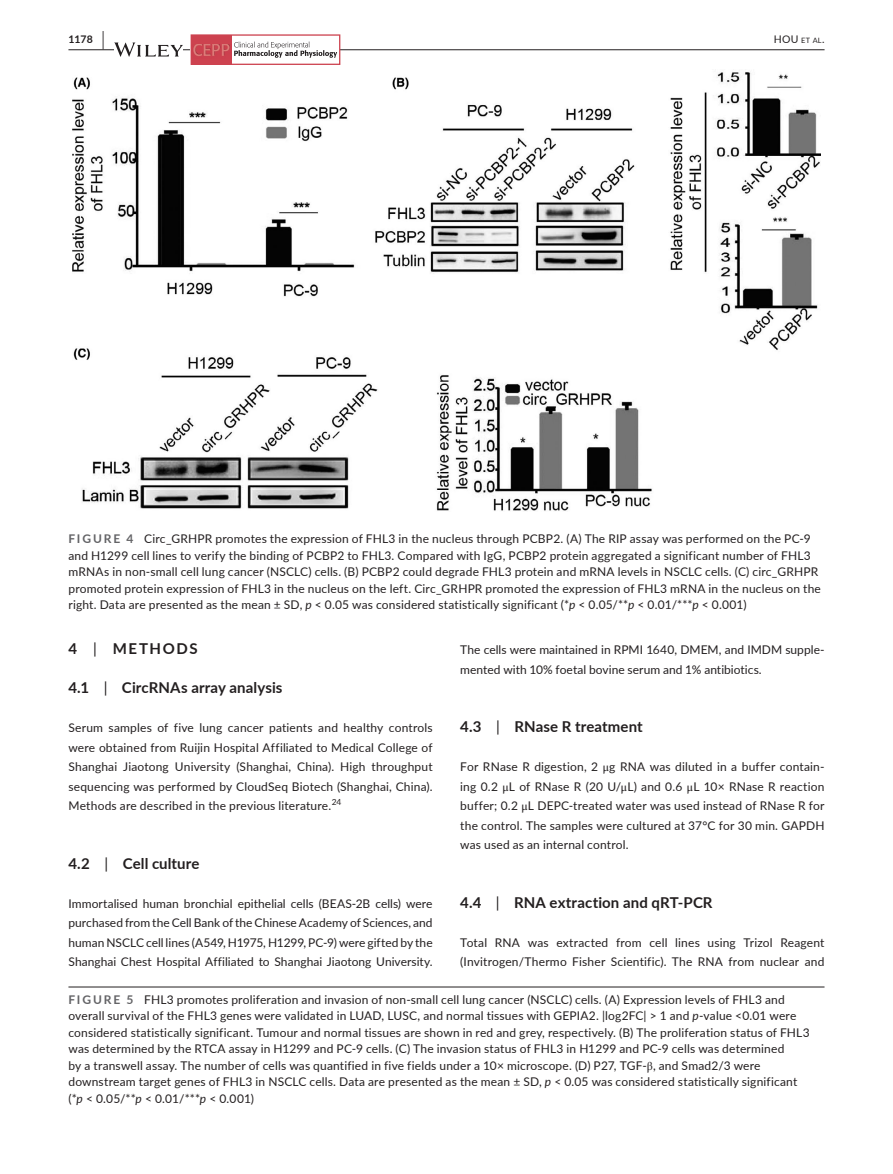
<style>
.page{position:relative;width:893px;height:1174px;background:#fff}
.page>*{position:absolute;margin:0;border:0;box-sizing:border-box;transform-origin:0 0}
.t1{font:700 15px "Lato";letter-spacing:.01em;color:#231f20}
.t2{font:700 15px "Lato";letter-spacing:.11em;color:#231f20}
.t3{font:12px/19.5px "Lato";letter-spacing:.015em;color:#231f20}
.t4{font:10.5px "Lato";color:#231f20}
.t5{font:700 10.5px "Lato";color:#231f20}
.s1{font-size:19.5px}
.s2{font-size:7.35px}
.s3{font-weight:700;color:#636366}
.s4{font-style:italic}
.s5{font-weight:400}
.s6{font-family:"STIX"}
</style>
<div class="page">
<hr style="left:68px;top:49px;width:756px;height:1px;background:#231f20">
<svg style="left:114px;top:42px;width:69px;height:15px"></svg>
<svg style="left:191px;top:34px;width:149px;height:31px"></svg>
<img style="left:72px;top:72px;width:749px;height:439px">
<hr style="left:68px;top:986px;width:756px;height:1px;background:#231f20">
<p class="t5" style="left:68px;top:31px;width:37px">1178 <span class="s1">|</span></p>
<p class="t4" style="left:774px;top:31px;width:52px">HOU <span class="s2">et al</span>.</p>
<p class="t3" style="left:68px;top:530px;width:754px;line-height:16.5px"><span class="s3">FIGURE 4</span> Circ_GRHPR promotes the expression of FHL3 in the nucleus through PCBP2. (A) The RIP assay was performed on the PC-9 and H1299 cell lines to verify the binding of PCBP2 to FHL3. Compared with IgG, PCBP2 protein aggregated a significant number of FHL3 mRNAs in non-small cell lung cancer (NSCLC) cells. (B) PCBP2 could degrade FHL3 protein and mRNA levels in NSCLC cells. (C) circ_GRHPR promoted protein expression of FHL3 in the nucleus on the left. Circ_GRHPR promoted the expression of FHL3 mRNA in the nucleus on the right. Data are presented as the mean ± SD, <span class="s4">p</span> &lt; 0.05 was considered statistically significant (*<span class="s4">p</span> &lt; 0.05/**<span class="s4">p</span> &lt; 0.01/***<span class="s4">p</span> &lt; 0.001)</p>
<p class="t2" style="left:68px;top:638px;width:131px">4 <span class="s5">|</span> METHODS</p>
<p class="t1" style="left:68px;top:677px;width:216px">4.1 <span class="s5">|</span> CircRNAs array analysis</p>
<p class="t3" style="left:68px;top:717px;width:366px;text-align:justify">Serum samples of five lung cancer patients and healthy controls were obtained from Ruijin Hospital Affiliated to Medical College of Shanghai Jiaotong University (Shanghai, China). High throughput sequencing was performed by CloudSeq Biotech (Shanghai, China).<br>Methods are described in the previous literature.<sup>24</sup></p>
<p class="t1" style="left:68px;top:852px;width:133px">4.2 <span class="s5">|</span> Cell culture</p>
<p class="t3" style="left:68px;top:893px;width:366px;text-align:justify">Immortalised human bronchial epithelial cells (BEAS-2B cells) were purchased from the Cell Bank of the Chinese Academy of Sciences, and human NSCLC cell lines (A549, H1975, H1299, PC-9) were gifted by the Shanghai Chest Hospital Affiliated to Shanghai Jiaotong University.</p>
<p class="t3" style="left:460px;top:639px;width:366px">The cells were maintained in RPMI 1640, DMEM, and IMDM supple&shy;mented with 10% foetal bovine serum and 1% antibiotics.</p>
<p class="t1" style="left:460px;top:716px;width:184px">4.3 <span class="s5">|</span> RNase R treatment</p>
<p class="t3" style="left:460px;top:756px;width:366px;text-align:justify">For RNase R digestion, 2 <span class="s6">μ</span>g RNA was diluted in a buffer contain&shy;ing 0.2 <span class="s6">μ</span>L of RNase R (20 U/<span class="s6">μ</span>L) and 0.6 <span class="s6">μ</span>L 10× RNase R reaction buffer; 0.2 <span class="s6">μ</span>L DEPC-treated water was used instead of RNase R for the control. The samples were cultured at 37°C for 30 min. GAPDH was used as an internal control.</p>
<p class="t1" style="left:460px;top:891px;width:254px">4.4 <span class="s5">|</span> RNA extraction and qRT-PCR</p>
<p class="t3" style="left:460px;top:932px;width:366px">Total RNA was extracted from cell lines using Trizol Reagent (Invitrogen/Thermo Fisher Scientific). The RNA from nuclear and</p>
<p class="t3" style="left:68px;top:990px;width:743px;line-height:16.5px"><span class="s3">FIGURE 5</span> FHL3 promotes proliferation and invasion of non-small cell lung cancer (NSCLC) cells. (A) Expression levels of FHL3 and overall survival of the FHL3 genes were validated in LUAD, LUSC, and normal tissues with GEPIA2. |log2FC| &gt; 1 and <span class="s4">p</span>-value &lt;0.01 were considered statistically significant. Tumour and normal tissues are shown in red and grey, respectively. (B) The proliferation status of FHL3 was determined by the RTCA assay in H1299 and PC-9 cells. (C) The invasion status of FHL3 in H1299 and PC-9 cells was determined<br>by a transwell assay. The number of cells was quantified in five fields under a 10× microscope. (D) P27, TGF-<span class="s6">β</span>, and Smad2/3 were downstream target genes of FHL3 in NSCLC cells. Data are presented as the mean ± SD, <span class="s4">p</span> &lt; 0.05 was considered statistically significant (*<span class="s4">p</span> &lt; 0.05/**<span class="s4">p</span> &lt; 0.01/***<span class="s4">p</span> &lt; 0.001)</p>
</div>
